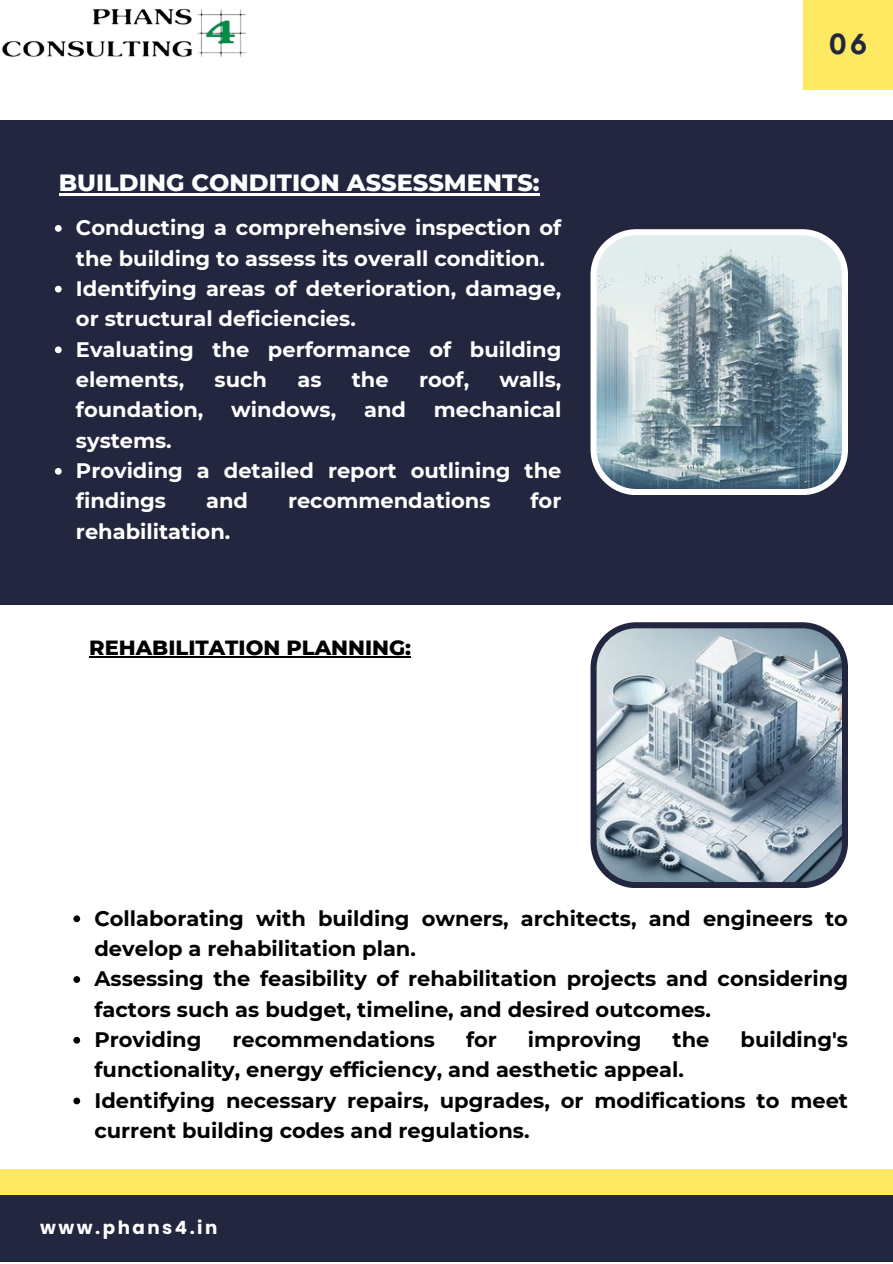
<style>
.page{position:relative;width:893px;height:1264px;background:#fff}
.page>*{position:absolute;margin:0;border:0;box-sizing:border-box;transform-origin:0 0}
.t1{font:700 27px "Nourd";color:#22263e}
.t2{font:800 24px "Montserrat";color:#fff}
.t3{font:700 21px/30.3px "Montserrat";color:#000}
.t4{font:700 21px/30.3px "Montserrat";color:#fff}
.t5{font:800 21px "Montserrat";color:#000}
.t6{font:700 18.3px "Poppins";letter-spacing:.135em;color:#fff}
</style>
<div class="page">
<div style="left:803px;top:0;width:89px;height:89px;background:#fde962"></div>
<div style="left:0;top:120px;width:892px;height:484px;background:#22263e"></div>
<svg style="left:590px;top:229px;width:258px;height:266px;background:#a1b3bb"></svg>
<div style="left:0;top:1194px;width:892px;height:68px;background:#22263e"></div>
<div style="left:0;top:1168px;width:892px;height:26px;background:#fde962"></div>
<svg style="left:590px;top:622px;width:258px;height:266px;background:#97a4b0"></svg>
<img style="left:1px;top:8px;width:245px;height:49px">
<hr style="left:59px;top:193px;width:480px;height:2px;background:#fff">
<svg style="left:55px;top:225px;width:7px;height:7px"></svg>
<svg style="left:55px;top:286px;width:7px;height:6px"></svg>
<svg style="left:55px;top:346px;width:7px;height:7px"></svg>
<svg style="left:55px;top:468px;width:7px;height:6px"></svg>
<hr style="left:89px;top:656px;width:322px;height:1px;background:#000">
<svg style="left:73px;top:915px;width:7px;height:7px"></svg>
<svg style="left:73px;top:976px;width:7px;height:6px"></svg>
<svg style="left:73px;top:1036px;width:7px;height:7px"></svg>
<svg style="left:73px;top:1097px;width:7px;height:7px"></svg>
<p class="t2" style="left:59px;top:167px;width:482px">BUILDING CONDITION ASSESSMENTS:</p>
<p class="t4" style="left:76px;top:212px;width:487px">Conducting a comprehensive inspection of the building to assess its overall condition.</p>
<p class="t4" style="left:76px;top:273px;width:487px">Identifying areas of deterioration, damage, or structural deficiencies.</p>
<p class="t4" style="left:76px;top:334px;width:487px">Evaluating the performance of building elements,</p>
<p class="t4" style="left:214px;top:364px;width:54px">such</p>
<p class="t4" style="left:297px;top:364px;width:26px">as</p>
<p class="t4" style="left:352px;top:364px;width:38px">the</p>
<p class="t4" style="left:419px;top:364px;width:52px">roof,</p>
<p class="t4" style="left:499px;top:364px;width:63px">walls,</p>
<p class="t4" style="left:76px;top:394px;width:129px">foundation,</p>
<p class="t4" style="left:231px;top:394px;width:106px">windows,</p>
<p class="t4" style="left:364px;top:394px;width:43px">and</p>
<p class="t4" style="left:434px;top:394px;width:129px">mechanical</p>
<p class="t4" style="left:76px;top:425px;width:97px">systems.</p>
<p class="t4" style="left:76px;top:455px;width:487px">Providing a detailed report outlining the findings</p>
<p class="t4" style="left:206px;top:485px;width:43px">and</p>
<p class="t4" style="left:288px;top:485px;width:204px">recommendations</p>
<p class="t4" style="left:530px;top:485px;width:32px">for</p>
<p class="t4" style="left:76px;top:516px;width:156px">rehabilitation.</p>
<p class="t5" style="left:89px;top:634px;width:323px">REHABILITATION PLANNING:</p>
<p class="t1" style="left:828px;top:27px;width:41px">06</p>
<p class="t3" style="left:94px;top:902px;width:755px">Collaborating with building owners, architects, and engineers to develop a rehabilitation plan.</p>
<p class="t3" style="left:94px;top:963px;width:755px">Assessing the feasibility of rehabilitation projects and considering factors such as budget, timeline, and desired outcomes.</p>
<p class="t3" style="left:94px;top:1024px;width:108px">Providing</p>
<p class="t3" style="left:232px;top:1024px;width:204px">recommendations</p>
<p class="t3" style="left:466px;top:1024px;width:32px">for</p>
<p class="t3" style="left:528px;top:1024px;width:115px">improving</p>
<p class="t3" style="left:672px;top:1024px;width:38px">the</p>
<p class="t3" style="left:740px;top:1024px;width:109px">building's</p>
<p class="t3" style="left:94px;top:1054px;width:591px">functionality, energy efficiency, and aesthetic appeal.</p>
<p class="t3" style="left:94px;top:1084px;width:755px">Identifying necessary repairs, upgrades, or modifications to meet current building codes and regulations.</p>
<p class="t6" style="left:40px;top:1214px;width:179px">www.phans4.in</p>
</div>
